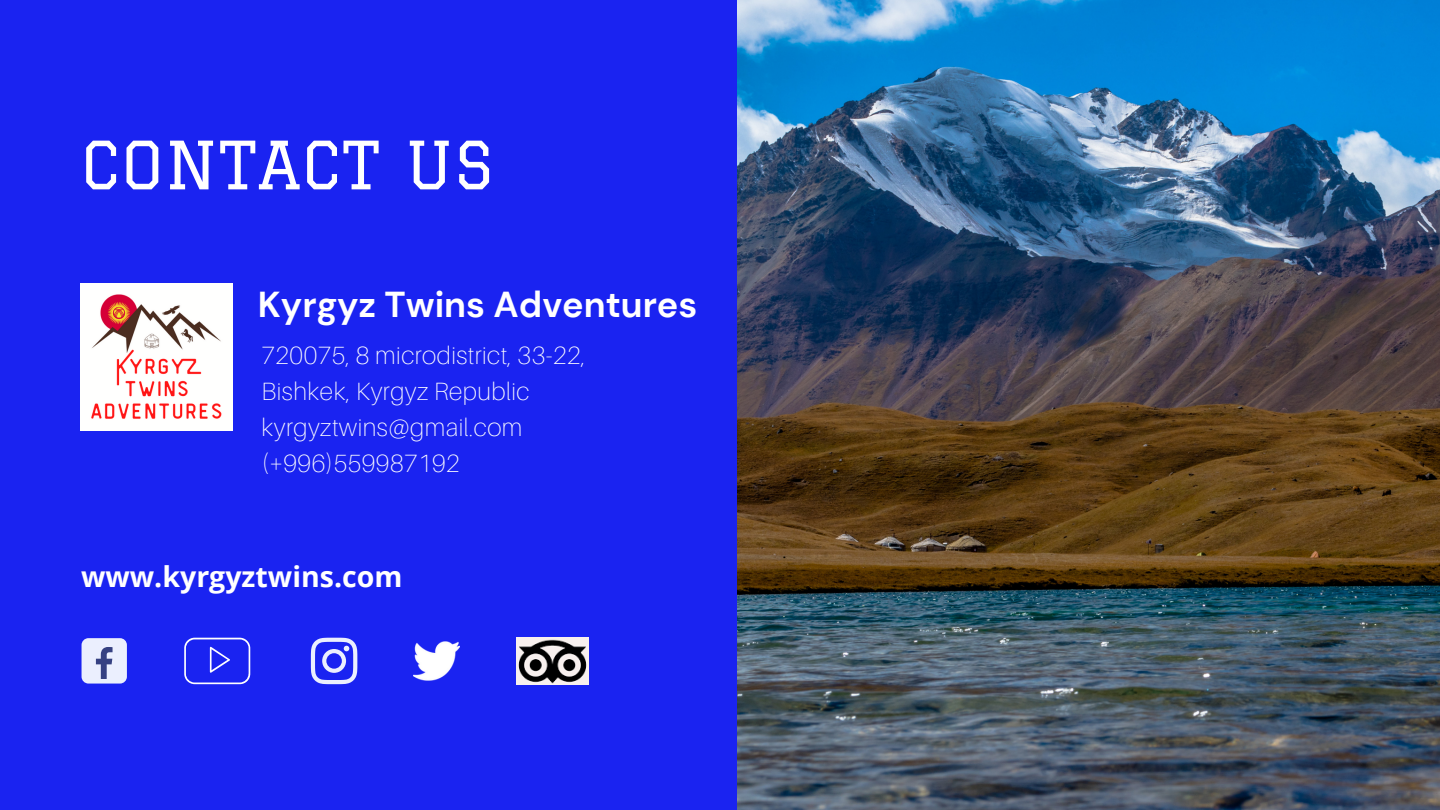
<style>
.page{position:relative;width:1440px;height:810px;background:#1a23f1}
.page>*{position:absolute;margin:0;border:0;box-sizing:border-box;transform-origin:0 0}
.t1{font:65px "Graduate";letter-spacing:.02em;color:#fff}
.t2{font:700 36px "DM Sans";color:#fff}
.t3{font:700 28.5px "Open Sans";color:#fff}
.t4{font:100 25px/36px "Aileron";letter-spacing:.02em;color:#fff}
</style>
<div class="page">
<div style="left:82px;top:638px;width:45px;height:46px;background:#ebeffe;border-radius:7px"></div>
<svg style="left:96px;top:647px;width:17px;height:32px"></svg>
<svg style="left:184px;top:638px;width:66px;height:46px"></svg>
<svg style="left:311px;top:638px;width:46px;height:46px"></svg>
<img style="left:413px;top:641px;width:47px;height:40px">
<img style="left:738px;top:0;width:702px;height:810px">
<img style="left:516px;top:638px;width:73px;height:46px">
<img style="left:81px;top:283px;width:152px;height:147px">
<h1 class="t1" style="left:81px;top:127px;width:414px">CONTACT US</h1>
<h2 class="t2" style="left:258px;top:282px;width:441px">Kyrgyz Twins Adventures</h2>
<p class="t4" style="left:261px;top:337px;width:325px">720075, 8 microdistrict, 33-22,<br>Bishkek, Kyrgyz Republic kyrgyztwins@gmail.com (+996)559987192</p>
<p class="t3" style="left:81px;top:557px;width:323px">www.kyrgyztwins.com</p>
</div>
